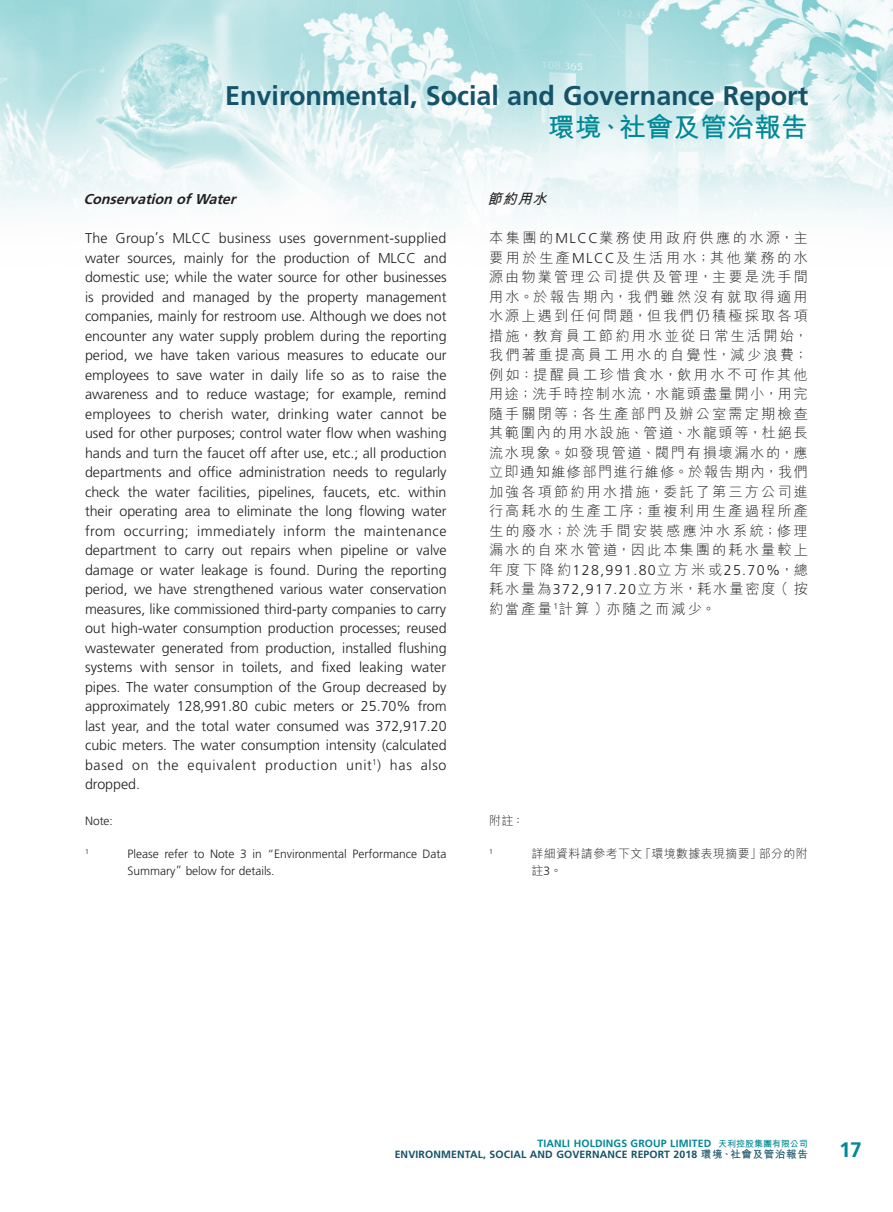
<style>
.page{position:relative;width:893px;height:1212px;background:#fff}
.page>*{position:absolute;margin:0;border:0;box-sizing:border-box;transform-origin:0 0}
.t1{font:700 27px "Frutiger LT Std";color:#145369}
.t2{font:700 27px "M Hei HK";color:#008996}
.t3{font:700 21px "Frutiger LT Std";color:#008996}
.Body_Text{font:300 14.25px/19.5px "Frutiger LT Std";letter-spacing:.045em;color:#231f20;text-align:justify}
.C_Body_Text{font:300 14.25px/19.5px "M Hei HK";letter-spacing:.145em;color:#231f20;text-align:justify}
.Heading_3{font:italic 700 14.25px "Frutiger LT Std";color:#231f20}
.C_Heading_3{font:italic 700 14.25px "M Hei HK";color:#231f20}
.Notes{font:300 12px/16.5px "Frutiger LT Std";color:#231f20}
.Notes-2{font:300 12px/16.5px "M Hei HK";letter-spacing:.03em;color:#231f20}
.t4{font:700 10.5px/10.5px "Frutiger LT Std";letter-spacing:.015em;color:#145369;text-align:right}
.Notes-3{font:300 7.05px "Frutiger LT Std";color:#231f20}
.s1{font-family:"Frutiger LT Std"}
.s2{color:#008996}
.s3{font-family:"M Hei HK";font-size:9px;color:#008996}
.s4{font-family:"M Hei HK"}
</style>
<div class="page">
<img style="left:0;top:0;width:893px;height:221px">
<h1 class="t1" style="left:225px;top:80px;width:584px">Environmental, Social and Governance Report</h1>
<h1 class="t2" style="left:548px;top:107px;width:262px">環境、社會及管治報告</h1>
<p class="Heading_3" style="left:84px;top:191px;width:158px">Conservation ofWater</p>
<p class="Body_Text" style="left:85px;top:229px;width:363px">The Group’s MLCC business uses government-supplied water sources, mainly for the production of MLCC and domestic use; while the water source for other businesses is provided and managed by the property management companies, mainly for restroom use. Although we does not encounter any water supply problem during the reporting period, we have taken various measures to educate our employees to save water in daily life so as to raise the awareness and to reduce wastage; for example, remind employees to cherish water, drinking water cannot be used for other purposes; control water flow when washing hands and turn the faucet off after use, etc.; all production departments and office administration needs to regularly check the water facilities, pipelines, faucets, etc. within their operating area to eliminate the long flowing water from occurring; immediately inform the maintenance department to carry out repairs when pipeline or valve damage or water leakage is found. During the reporting period, we have strengthened various water conservation measures, like commissioned third-party companies to carry out high-water consumption production processes; reused wastewater generated from production, installed flushing systems with sensor in toilets, and fixed leaking water pipes. The water consumption of the Group decreased by approximately 128,991.80 cubic meters or 25.70% from last year, and the total water consumed was 372,917.20 cubic meters. The water consumption intensity (calculated based on the equivalent production unit<sup>1</sup>) has also dropped.</p>
<p class="Notes" style="left:85px;top:813px;width:29px">Note:</p>
<p class="Notes-3" style="left:85px;top:848px;width:5px">1</p>
<p class="Notes" style="left:128px;top:846px;width:320px">Please refer to Note 3 in “Environmental Performance Data<br>Summary” below for details.</p>
<p class="C_Heading_3" style="left:488px;top:188px;width:65px">節約用水</p>
<p class="C_Body_Text" style="left:489px;top:228px;width:320px">本集團的<span class="s1">MLCC</span>業務使用政府供應的水源，主要用於生產<span class="s1">MLCC</span>及生活用水；其他業務的水源由物業管理公司提供及管理，主要是洗手間用水。於報告期內，我們雖然沒有就取得適用水源上遇到任何問題，但我們仍積極採取各項措施，教育員工節約用水並從日常生活開始，我們著重提高員工用水的自覺性，減少浪費；例如：提醒員工珍惜食水，飲用水不可作其他用途；洗手時控制水流，水龍頭盡量開小，用完隨手關閉等；各生產部門及辦公室需定期檢查其範圍內的用水設施、管道、水龍頭等，杜絕長流水現象。如發現管道、閥門有損壞漏水的，應立即通知維修部門進行維修。於報告期內，我們加強各項節約用水措施，委託了第三方公司進行高耗水的生產工序；重複利用生產過程所產生的廢水；於洗手間安裝感應沖水系統；修理漏水的自來水管道，因此本集團的耗水量較上年度下降約<span class="s1">128,991.80</span>立方米或<span class="s1">25.70%</span>，總耗水量為<span class="s1">372,917.20</span>立方米，耗水量密度﹙按約當產量<sup>1</sup>計算﹚亦隨之而減少。</p>
<p class="Notes-2" style="left:489px;top:812px;width:37px">附註：</p>
<p class="Notes-3" style="left:489px;top:848px;width:5px">1</p>
<p class="Notes-2" style="left:531px;top:845px;width:278px">詳細資料請參考下文「環境數據表現摘要」部分的附註<span class="s1">3</span>。</p>
<p class="t4" style="left:395px;top:1138px;width:415px"><span class="s2">TIANLI HOLDINGS GROUP LIMITED</span> <span class="s3">天利控股集團有限公司<br></span>ENVIRONMENTAL, SOCIAL AND GOVERNANCE REPORT 2018 <span class="s4">環境、社會及管治報告</span></p>
<h2 class="t3" style="left:839px;top:1137px;width:24px">17</h2>
</div>
